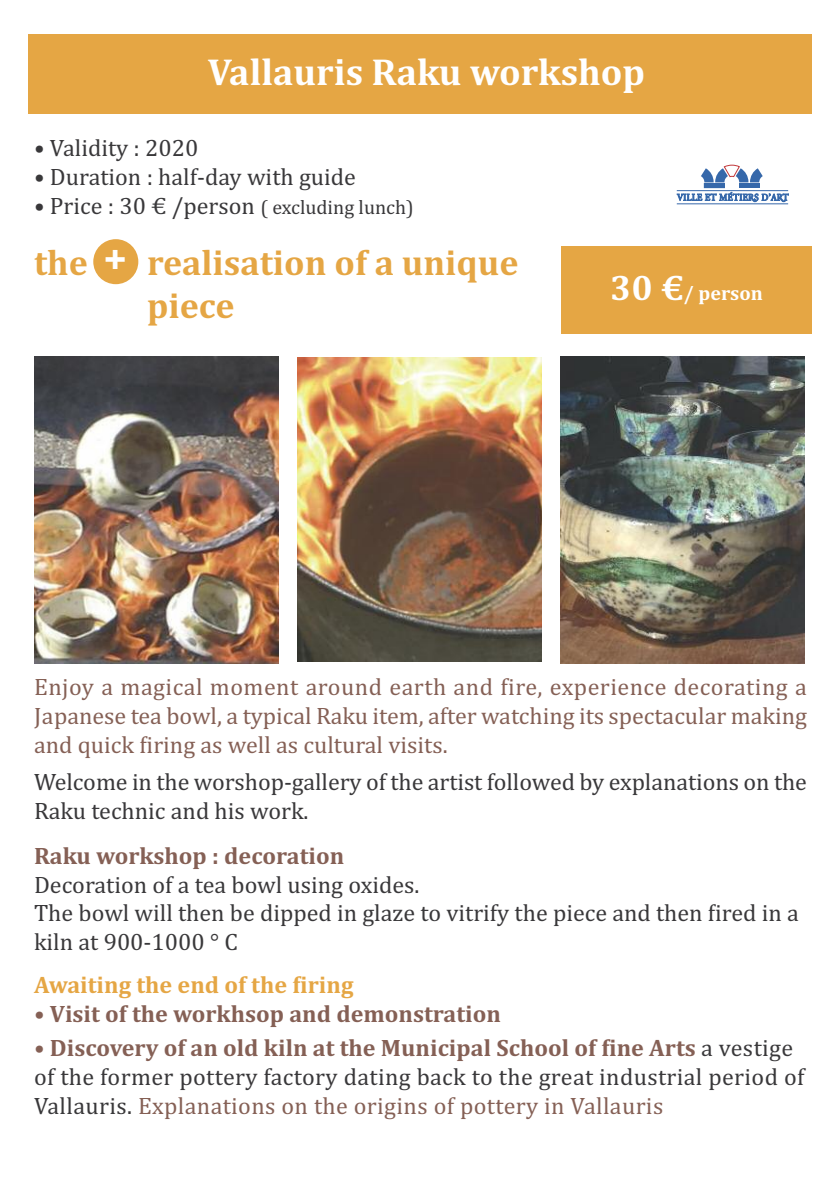
<style>
.page{position:relative;width:840px;height:1191px;background:#fff}
.page>*{position:absolute;margin:0;border:0;box-sizing:border-box;transform-origin:0 0}
.t1{font:700 38px "Cambria";color:#fff}
.t2{font:700 36px/43.2px "Cambria";color:#e5a644}
.t3{font:24px/28.8px "Cambria";color:#39383a}
.t4{font:24px/28.8px "Cambria";color:#856055;text-align:justify}
.t5{font:700 24px "Cambria";color:#856055}
.t6{font:700 24px "Cambria";color:#e5a644}
.t7{font:700 20px "Cambria";color:#fff}
.s1{font-size:20px}
.s2{font-family:"Helvetica";color:#fff}
.s3{font-size:36px}
.s4{font-weight:700;color:#856055}
.s5{color:#856055}
</style>
<div class="page">
<img style="left:297px;top:358px;width:244px;height:304px">
<img style="left:34px;top:357px;width:244px;height:306px">
<img style="left:560px;top:357px;width:244px;height:306px">
<div style="left:28px;top:35px;width:783px;height:79px;background:#e5a644"></div>
<div style="left:561px;top:246px;width:250px;height:88px;background:#e5a644"></div>
<div style="left:93px;top:239px;width:45px;height:45px;background:#e5a644;border-radius:50%"></div>
<div style="left:738px;top:183px;width:20px;height:5px;background:#3668aa"></div>
<div style="left:704px;top:183px;width:20px;height:5px;background:#3668aa"></div>
<svg style="left:701px;top:164px;width:61px;height:18px"></svg>
<hr style="left:676px;top:190px;width:111px;height:1px;background:#3668aa">
<hr style="left:676px;top:203px;width:111px;height:1px;background:#3668aa">
<svg style="left:676px;top:192px;width:112px;height:10px"></svg>
<h1 class="t1" style="left:207px;top:49px;width:439px">Vallauris Raku workshop</h1>
<p class="t3" style="left:34px;top:133px;width:166px">• Validity : 2020</p>
<p class="t3" style="left:34px;top:162px;width:323px">• Duration : half-day with guide</p>
<p class="t3" style="left:34px;top:191px;width:381px">• Price : 30 € /person <span class="s1">( excluding lunch)</span></p>
<h2 class="t2" style="left:34px;top:240px;width:93px">the <span class="s2">+</span></h2>
<h2 class="t2" style="left:147px;top:240px;width:373px">realisation of a unique piece</h2>
<p class="t7" style="left:610px;top:281px;width:154px"><span class="s3">30 €</span>/ person</p>
<p class="t4" style="left:34px;top:672px;width:774px">Enjoy a magical moment around earth and fire, experience decorating a Japanese tea bowl, a typical Raku item, after watching its spectacular making and quick firing as well as cultural visits.</p>
<p class="t3" style="left:34px;top:767px;width:774px">Welcome in the worshop-gallery of the artist followed by explanations on the<br>Raku technic and his work.</p>
<p class="t5" style="left:34px;top:841px;width:311px">Raku workshop : decoration</p>
<p class="t3" style="left:34px;top:870px;width:766px">Decoration of a tea bowl using oxides.<br>The bowl will then be dipped in glaze to vitrify the piece and then fired in a kiln at 900-1000 ° C</p>
<p class="t6" style="left:34px;top:970px;width:321px">Awaiting the end of the firing</p>
<p class="t5" style="left:34px;top:999px;width:468px">• Visit of the workhsop and demonstration</p>
<p class="t3" style="left:34px;top:1033px;width:771px"><span class="s4">• Discovery of an old kiln at the Municipal School of fine Arts</span> a vestige of the former pottery factory dating back to the great industrial period of<br>Vallauris. <span class="s5">Explanations on the origins of pottery in Vallauris</span></p>
</div>
